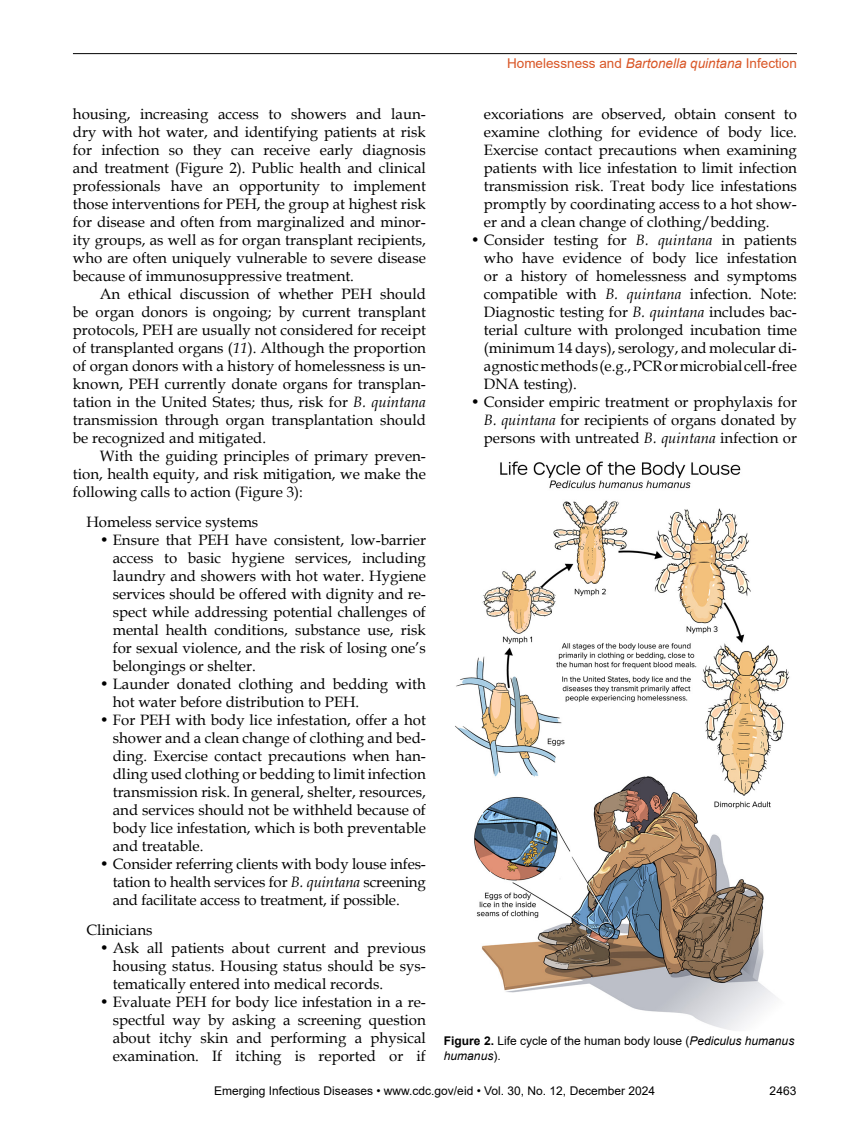
<style>
.page{position:relative;width:851px;height:1134px;background:#fff}
.page>*{position:absolute;margin:0;border:0;box-sizing:border-box;transform-origin:0 0}
.t1{font:15px/18px "Book Antiqua";color:#000;text-align:justify}
.t2{font:13.5px "Arial";color:#d95626}
.t3{font:12px/15px "Arial";color:#000}
.s1{font-style:italic}
.s2{font-weight:700}
</style>
<div class="page">
<hr style="left:73px;top:53px;width:723px;height:1px;background:#000">
<img style="left:455px;top:461px;width:335px;height:570px">
<p class="t1" style="left:73px;top:104px;width:354px">housing, increasing access to showers and laun&shy;dry with hot water, and identifying patients at risk for infection so they can receive early diagnosis and treatment (Figure 2). Public health and clinical professionals have an opportunity to implement those interventions for PEH, the group at highest risk for disease and often from marginalized and minor&shy;ity groups, as well as for organ transplant recipients, who are often uniquely vulnerable to severe disease because of immunosuppressive treatment.</p>
<p class="t1" style="left:73px;top:284px;width:354px;text-indent:27px">An ethical discussion of whether PEH should be organ donors is ongoing; by current transplant protocols, PEH are usually not considered for receipt of transplanted organs (<span class="s1">11</span>). Although the proportion of organ donors with a history of homelessness is un&shy;known, PEH currently donate organs for transplan&shy;tation in the United States; thus, risk for <span class="s1">B. quintana </span>transmission through organ transplantation should be recognized and mitigated.</p>
<p class="t1" style="left:73px;top:446px;width:354px;text-indent:27px">With the guiding principles of primary preven&shy;tion, health equity, and risk mitigation, we make the following calls to action (Figure 3):</p>
<p class="t1" style="left:86px;top:512px;width:173px">Homeless service systems</p>
<p class="t1" style="left:113px;top:530px;width:314px;text-indent:-13px">• Ensure that PEH have consistent, low-barrier access to basic hygiene services, including laundry and showers with hot water. Hygiene services should be offered with dignity and re&shy;spect while addressing potential challenges of mental health conditions, substance use, risk for sexual violence, and the risk of losing one’s belongings or shelter.</p>
<p class="t1" style="left:113px;top:674px;width:314px;text-indent:-13px">• Launder donated clothing and bedding with hot water before distribution to PEH.</p>
<p class="t1" style="left:113px;top:710px;width:314px;text-indent:-13px">• For PEH with body lice infestation, offer a hot shower and a clean change of clothing and bed&shy;ding. Exercise contact precautions when han&shy;dling used clothing or bedding to limit infection transmission risk. In general, shelter, resources, and services should not be withheld because of body lice infestation, which is both preventable and treatable.</p>
<p class="t1" style="left:113px;top:854px;width:314px;text-indent:-13px">• Consider referring clients with body louse infes&shy;tation to health services for <span class="s1">B. quintana</span> screening and facilitate access to treatment, if possible.</p>
<p class="t1" style="left:86px;top:920px;width:68px">Clinicians</p>
<p class="t1" style="left:113px;top:938px;width:314px;text-indent:-13px">• Ask all patients about current and previous housing status. Housing status should be sys&shy;tematically entered into medical records.</p>
<p class="t1" style="left:113px;top:992px;width:314px;text-indent:-13px">• Evaluate PEH for body lice infestation in a re&shy;spectful way by asking a screening question about itchy skin and performing a physical examination. If itching is reported or if</p>
<p class="t2" style="left:507px;top:54px;width:291px">Homelessness and <span class="s1">Bartonella quintana</span> Infection</p>
<p class="t1" style="left:484px;top:104px;width:314px">excoriations are observed, obtain consent to examine clothing for evidence of body lice.<br>Exercise contact precautions when examining patients with lice infestation to limit infection transmission risk. Treat body lice infestations promptly by coordinating access to a hot show&shy;er and a clean change of clothing/bedding.</p>
<p class="t1" style="left:484px;top:230px;width:314px;text-indent:-13px">• Consider testing for <span class="s1">B. quintana</span> in patients who have evidence of body lice infestation or a history of homelessness and symptoms compatible with <span class="s1">B. quintana</span> infection. Note:<br>Diagnostic testing for <span class="s1">B. quintana</span> includes bac&shy;terial culture with prolonged incubation time (minimum 14 days), serology, and molecular di&shy;agnostic methods (e.g., PCR or microbial cell-free DNA testing).</p>
<p class="t1" style="left:484px;top:392px;width:314px;text-indent:-13px">• Consider empiric treatment or prophylaxis for <span class="s1">B. quintana</span> for recipients of organs donated by persons with untreated <span class="s1">B. quintana</span> infection or</p>
<p class="t3" style="left:444px;top:1033px;width:352px"><span class="s2">Figure 2.</span> Life cycle of the human body louse (<span class="s1">Pediculus humanus humanus</span>).</p>
<p class="t3" style="left:214px;top:1084px;width:442px">Emerging Infectious Diseases • www.cdc.gov/eid • Vol. 30, No. 12, December 2024</p>
<p class="t3" style="left:769px;top:1084px;width:28px">2463</p>
</div>
